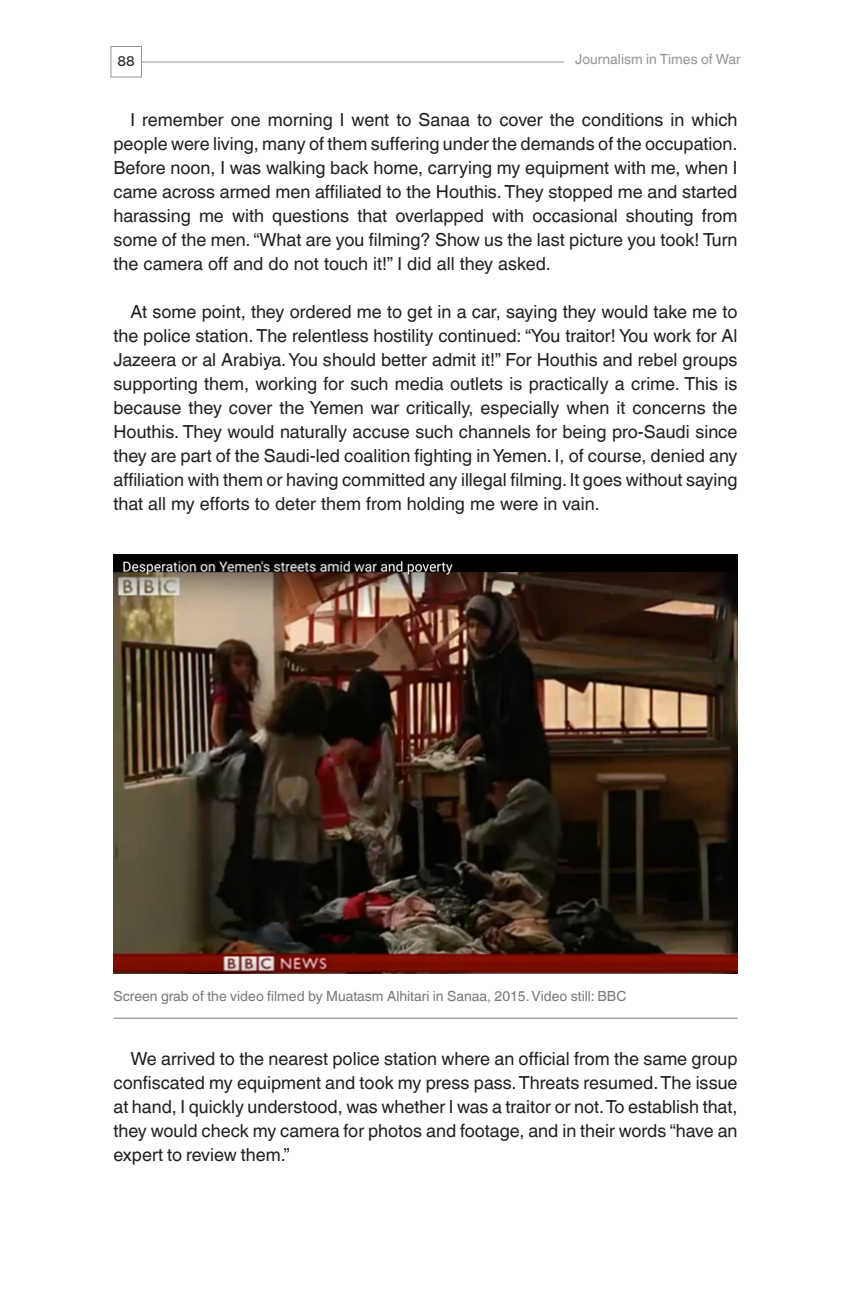
<style>
.page{position:relative;width:851px;height:1304px;background:#fff}
.page>*{position:absolute;margin:0;border:0;box-sizing:border-box;transform-origin:0 0}
.Paragraph_Indent{font:18px/24px "Helvetica World";color:#231f20;text-align:justify}
.t1{font:14px "Helvetica World";color:#76787b}
.t2{font:14px "Helvetica World";color:#939598}
.t3{font:14px "Montserrat";color:#312f30}
</style>
<div class="page">
<hr style="left:142px;top:62px;width:422px;height:1px;background:#939598">
<div style="left:111px;top:46px;width:31px;height:31px;border:1px solid #939598"></div>
<img style="left:113px;top:554px;width:624px;height:420px">
<hr style="left:113px;top:1018px;width:624px;height:1px;background:#76787b">
<p class="t3" style="left:118px;top:50px;width:19px">88</p>
<p class="t2" style="left:575px;top:51px;width:167px">Journalism in Times of War</p>
<p class="Paragraph_Indent" style="left:113px;top:108px;width:625px;text-indent:17px">I remember one morning I went to Sanaa to cover the conditions in which people were living, many of them suffering under the demands of the occupation.<br>Before noon, I was walking back home, carrying my equipment with me, when I came across armed men affiliated to the Houthis. They stopped me and started harassing me with questions that overlapped with occasional shouting from some of the men. “What are you filming? Show us the last picture you took! Turn the camera off and do not touch it!” I did all they asked.</p>
<p class="Paragraph_Indent" style="left:113px;top:300px;width:625px;text-indent:17px">At some point, they ordered me to get in a car, saying they would take me to the police station. The relentless hostility continued: “You traitor! You work for Al Jazeera or al Arabiya. You should better admit it!” For Houthis and rebel groups supporting them, working for such media outlets is practically a crime. This is because they cover the Yemen war critically, especially when it concerns the Houthis. They would naturally accuse such channels for being pro-Saudi since they are part of the Saudi-led coalition fighting in Yemen. I, of course, denied any affiliation with them or having committed any illegal filming. It goes without saying that all my efforts to deter them from holding me were in vain.</p>
<p class="t1" style="left:113px;top:988px;width:514px">Screen grab of the video filmed by Muatasm Alhitari in Sanaa, 2015. Video still: BBC</p>
<p class="Paragraph_Indent" style="left:113px;top:1046px;width:625px;text-indent:17px">We arrived to the nearest police station where an official from the same group confiscated my equipment and took my press pass. Threats resumed. The issue at hand, I quickly understood, was whether I was a traitor or not. To establish that, they would check my camera for photos and footage, and in their words “have an expert to review them.”</p>
</div>
